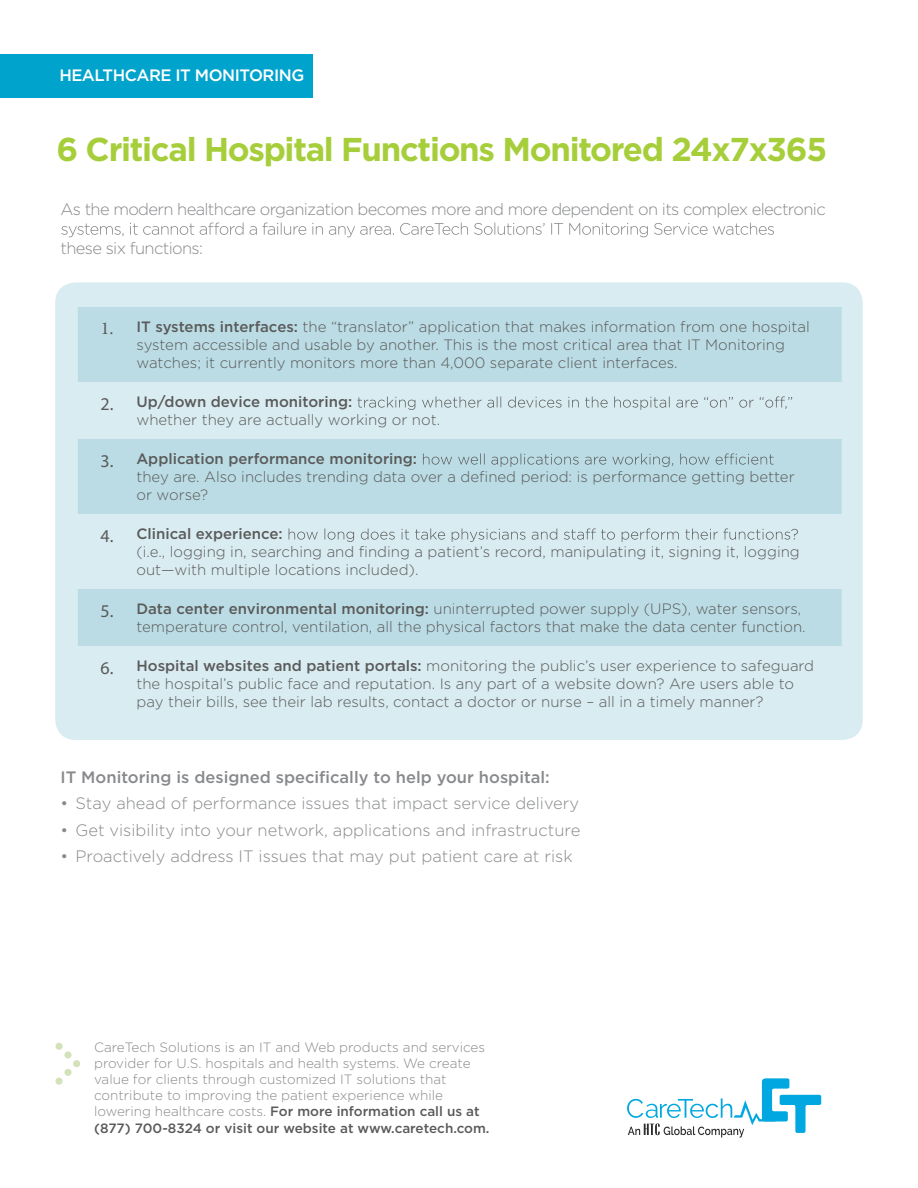
<style>
.page{position:relative;width:918px;height:1188px;background:#fff}
.page>*{position:absolute;margin:0;border:0;box-sizing:border-box;transform-origin:0 0}
.t1{font:700 33px "Gotham";letter-spacing:-.04em;color:#a6ce3a}
.t2{font:300 16.5px "Gotham";color:#87898c}
.t3{font:300 16.5px "Gotham";letter-spacing:-.04em;color:#87898c}
.t4{font:500 16.5px "Gotham";color:#87898c}
.t5{font:500 16.5px "Gotham";letter-spacing:-.03em;color:#fff}
.t6{font:300 15px/18px "Gotham";color:#5a5a5a}
.t7{font:300 13.5px/16.2px "Gotham";color:#87898c}
.s1{font-family:"Minion Pro";font-weight:400;font-size:18px}
.s2{font-weight:500}
.s3{font-family:"Myriad Pro";font-weight:400;font-size:18px}
.s4{font-weight:500;color:#5a5a5a}
</style>
<div class="page">
<div style="left:55px;top:282px;width:808px;height:458px;background:#d9ecf1;border-radius:20px"></div>
<div style="left:78px;top:307px;width:764px;height:75px;background:#bbdce4"></div>
<svg style="left:78px;top:397px;width:764px;height:249px;fill:#bbdce4"></svg>
<svg style="left:357px;top:396px;width:435px;height:14px"></svg>
<svg style="left:423px;top:453px;width:351px;height:14px;background:#afcbd3"></svg>
<svg style="left:289px;top:528px;width:509px;height:14px"></svg>
<div style="left:0;top:54px;width:313px;height:44px;background:#00a3cc"></div>
<svg style="left:61px;top:223px;width:713px;height:14px"></svg>
<div style="left:55px;top:1043px;width:8px;height:7px;background:#d3e2b9;border-radius:50%"></div>
<div style="left:55px;top:1078px;width:8px;height:7px;background:#d3e2b9;border-radius:50%"></div>
<div style="left:64px;top:1051px;width:8px;height:8px;background:#d3e2b9;border-radius:50%"></div>
<div style="left:64px;top:1069px;width:8px;height:7px;background:#d3e2b9;border-radius:50%"></div>
<div style="left:73px;top:1060px;width:7px;height:7px;background:#d3e2b9;border-radius:50%"></div>
<svg style="left:627px;top:1078px;width:194px;height:60px"></svg>
<p class="t5" style="left:59px;top:65px;width:246px">HEALTHCARE IT MONITORING</p>
<h1 class="t1" style="left:56px;top:128px;width:772px">6 Critical Hospital Functions Monitored 24x7x365</h1>
<p class="t3" style="left:60px;top:199px;width:767px">As the modern healthcare organization becomes more and more dependent on its complex electronic</p>
<p class="t3" style="left:60px;top:238px;width:144px">these six functions:</p>
<p class="t6" style="left:136px;top:318px;width:675px;text-indent:-36px"><span class="s1">1.</span> <span class="s2">IT systems interfaces:</span> the “translator” application that makes information from one hospital system accessible and usable by another. This is the most critical area that IT Monitoring watches; it currently monitors more than 4,000 separate client interfaces.</p>
<p class="t6" style="left:136px;top:393px;width:305px;text-indent:-36px"><span class="s3">2.</span> <span class="s2">Up/down device monitoring:<br></span>whether they are actually working or not.</p>
<p class="t6" style="left:136px;top:450px;width:660px;text-indent:-36px"><span class="s3">3.</span> <span class="s2">Application performance monitoring:<br></span>they are. Also includes trending data over a defined period: is performance getting better or worse?</p>
<p class="t6" style="left:136px;top:525px;width:665px;text-indent:-36px"><span class="s3">4.</span> <span class="s2">Clinical experience:<br></span>(i.e., logging in, searching and finding a patient’s record, manipulating it, signing it, logging out—with multiple locations included).</p>
<p class="t6" style="left:101px;top:600px;width:707px;text-align:right"><span class="s3">5.</span> <span class="s2">Data center environmental monitoring:</span> uninterrupted power supply (UPS), water sensors, temperature control, ventilation, all the physical factors that make the data center function.</p>
<p class="t6" style="left:136px;top:657px;width:679px;text-indent:-36px"><span class="s3">6.</span> <span class="s2">Hospital websites and patient portals:</span> monitoring the public’s user experience to safeguard the hospital’s public face and reputation. Is any part of a website down? Are users able to pay their bills, see their lab results, contact a doctor or nurse – all in a timely manner?</p>
<p class="t4" style="left:60px;top:766px;width:491px">IT Monitoring is designed specifically to help your hospital:</p>
<p class="t2" style="left:60px;top:793px;width:520px">• Stay ahead of performance issues that impact service delivery</p>
<p class="t2" style="left:60px;top:819px;width:521px">• Get visibility into your network, applications and infrastructure</p>
<p class="t2" style="left:60px;top:846px;width:514px">• Proactively address IT issues that may put patient care at risk</p>
<p class="t7" style="left:94px;top:1038px;width:397px">CareTech Solutions is an IT and Web products and services provider for U.S. hospitals and health systems. We create value for clients through customized IT solutions that contribute to improving the patient experience while lowering healthcare costs. <span class="s4">For more information call us at (877) 700-8324 or visit our website at www.caretech.com.</span></p>
</div>
